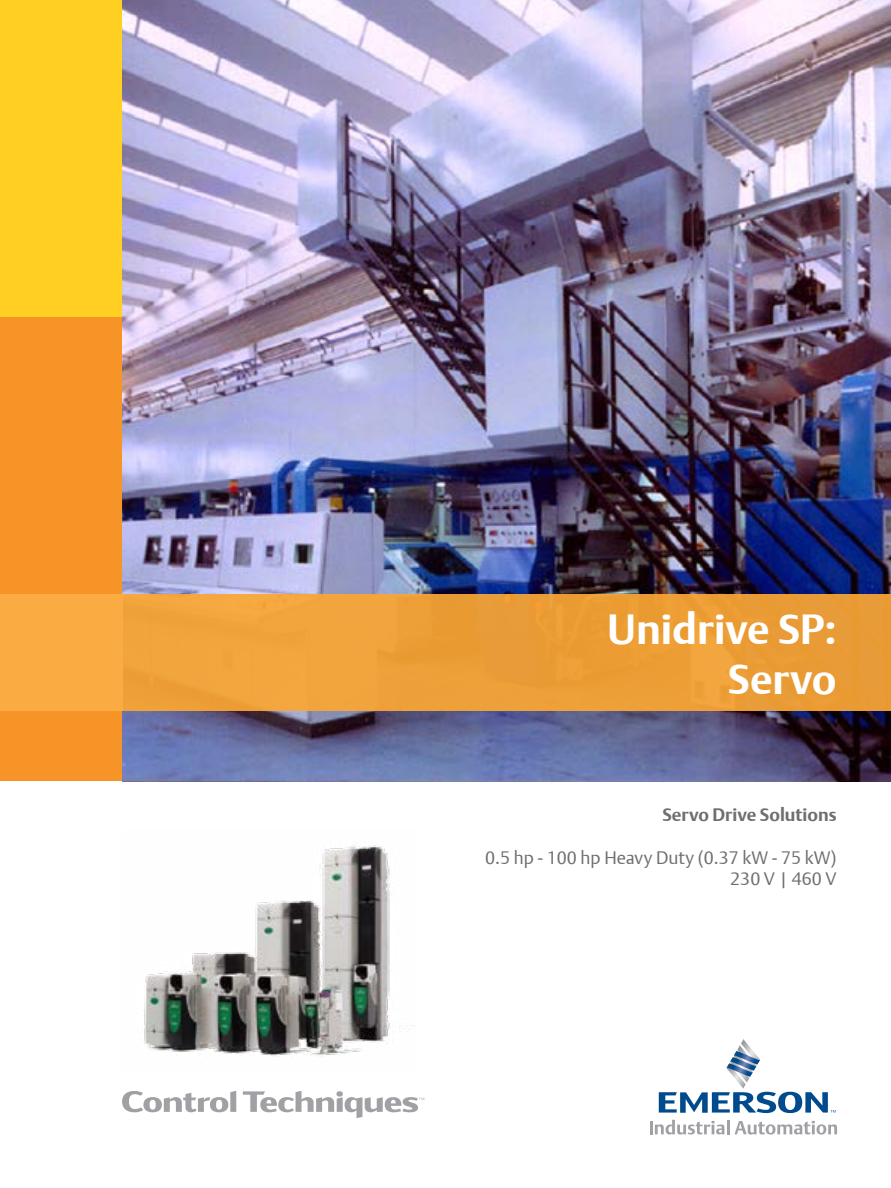
<style>
.page{position:relative;width:891px;height:1188px;background:#fff}
.page>*{position:absolute;margin:0;border:0;box-sizing:border-box;transform-origin:0 0}
.t1{font:700 42px/50.4px "DTL Argo T";color:#fff;text-align:right}
.t2{font:18px/21.6px "DTL Argo T Light";color:#6d6e71;text-align:right}
.t3{font:700 18px "DTL Argo T";color:#6d6e71}
</style>
<div class="page">
<svg style="left:659px;top:1039px;width:177px;height:74px"></svg>
<svg style="left:650px;top:1120px;width:187px;height:15px"></svg>
<svg style="left:122px;top:1091px;width:114px;height:21px"></svg>
<svg style="left:243px;top:1091px;width:181px;height:27px"></svg>
<img style="left:144px;top:845px;width:272px;height:212px">
<div style="left:0;top:0;width:124px;height:725px;background:#ffcf22"></div>
<div style="left:0;top:317px;width:122px;height:464px;background:#f79428"></div>
<img style="left:122px;top:0;width:769px;height:781px">
<div style="left:0;top:594px;width:891px;height:117px;background:#eea039"></div>
<h1 class="t1" style="left:608px;top:603px;width:231px">Unidrive SP:<br>Servo</h1>
<p class="t3" style="left:662px;top:803px;width:176px">Servo Drive Solutions</p>
<p class="t2" style="left:485px;top:846px;width:353px">0.5 hp - 100 hp Heavy Duty (0.37 kW - 75 kW)<br>230 V | 460 V</p>
</div>
